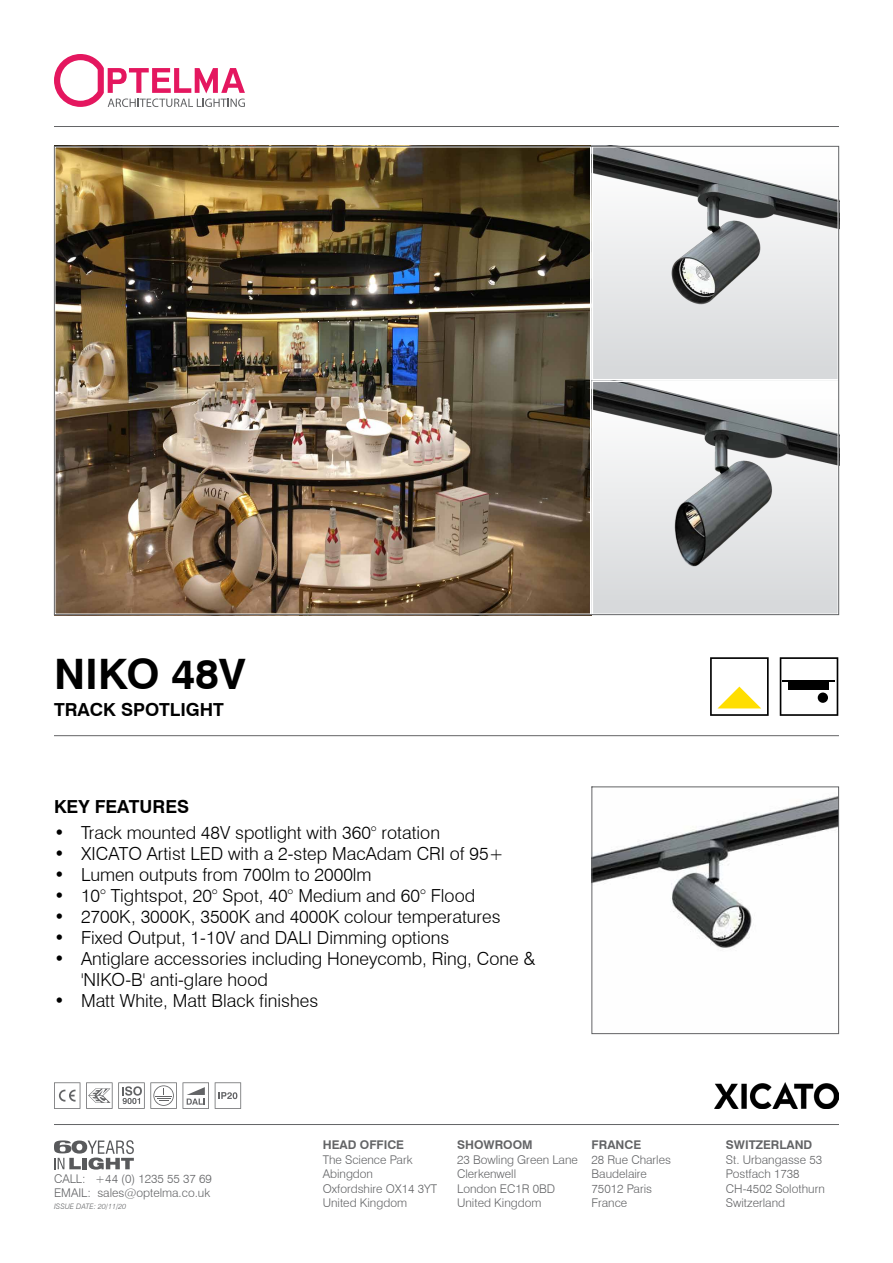
<style>
.page{position:relative;width:893px;height:1263px;background:#fff}
.page>*{position:absolute;margin:0;border:0;box-sizing:border-box;transform-origin:0 0}
.t1{font:700 42px "Swiss 721 BT";color:#000}
.t2{font:300 18px/21px "Swiss 721 BT";color:#000}
.t3{font:700 18px "Swiss 721 BT";color:#000}
.t4{font:300 12px/14.4px "Swiss 721 BT";color:#636466}
.t5{font:700 12px "Swiss 721 BT";color:#636466}
.t6{font:italic 300 7.5px "Swiss 721 BT";color:#636466}
</style>
<div class="page">
<svg style="left:54px;top:54px;width:191px;height:53px"></svg>
<hr style="left:54px;top:126px;width:785px;height:1px;background:#636466">
<img style="left:593px;top:796px;width:244px;height:152px">
<img style="left:57px;top:149px;width:531px;height:463px">
<hr style="left:54px;top:735px;width:785px;height:1px;background:#636466">
<div style="left:591px;top:786px;width:248px;height:248px;border:1px solid #636466"></div>
<svg style="left:591px;top:148px;width:245px;height:232px"></svg>
<svg style="left:591px;top:380px;width:245px;height:233px"></svg>
<div style="left:592px;top:146px;width:247px;height:234px;border:2px solid #fff"></div>
<div style="left:592px;top:380px;width:247px;height:235px;border:2px solid #fff"></div>
<svg style="left:780px;top:657px;width:58px;height:59px"></svg>
<div style="left:788px;top:683px;width:41px;height:7px;background:#000"></div>
<div style="left:818px;top:692px;width:10px;height:11px;background:#000;border-radius:50%"></div>
<svg style="left:710px;top:657px;width:59px;height:59px"></svg>
<img style="left:714px;top:1082px;width:125px;height:27px">
<hr style="left:54px;top:1124px;width:785px;height:1px;background:#636466">
<svg style="left:54px;top:1082px;width:26px;height:27px"></svg>
<svg style="left:215px;top:1082px;width:26px;height:27px"></svg>
<svg style="left:183px;top:1082px;width:26px;height:27px"></svg>
<svg style="left:86px;top:1082px;width:91px;height:27px"></svg>
<svg style="left:54px;top:1140px;width:80px;height:29px"></svg>
<h1 class="t1" style="left:54px;top:648px;width:193px">NIKO 48V</h1>
<p class="t3" style="left:54px;top:698px;width:171px">TRACK SPOTLIGHT</p>
<p class="t3" style="left:54px;top:795px;width:137px">KEY FEATURES</p>
<p class="t2" style="left:54px;top:822px;width:388px">• Track mounted 48V spotlight with 360° rotation</p>
<p class="t2" style="left:54px;top:843px;width:451px">• XICATO Artist LED with a 2-step MacAdam CRI of 95+</p>
<p class="t2" style="left:54px;top:864px;width:319px">• Lumen outputs from 700lm to 2000lm</p>
<p class="t2" style="left:54px;top:885px;width:423px">• 10° Tightspot, 20° Spot, 40° Medium and 60° Flood</p>
<p class="t2" style="left:54px;top:906px;width:448px">• 2700K, 3000K, 3500K and 4000K colour temperatures</p>
<p class="t2" style="left:54px;top:927px;width:397px">• Fixed Output, 1-10V and DALI Dimming options</p>
<p class="t2" style="left:81px;top:948px;width:456px;text-indent:-27px">• Antiglare accessories including Honeycomb, Ring, Cone &amp; 'NIKO-B' anti-glare hood</p>
<p class="t2" style="left:54px;top:990px;width:266px">• Matt White, Matt Black finishes</p>
<p class="t4" style="left:54px;top:1171px;width:159px">CALL: +44 (0) 1235 55 37 69<br>EMAIL: sales@optelma.co.uk</p>
<p class="t6" style="left:54px;top:1202px;width:74px">ISSUE DATE: 20/11/20</p>
<p class="t5" style="left:323px;top:1138px;width:83px">HEAD OFFICE</p>
<p class="t4" style="left:323px;top:1152px;width:116px">The Science Park<br>Abingdon<br>Oxfordshire OX14 3YT<br>United Kingdom</p>
<p class="t5" style="left:457px;top:1138px;width:77px">SHOWROOM</p>
<p class="t4" style="left:457px;top:1152px;width:122px">23 Bowling Green Lane<br>Clerkenwell<br>London EC1R 0BD<br>United Kingdom</p>
<p class="t5" style="left:592px;top:1138px;width:51px">FRANCE</p>
<p class="t4" style="left:592px;top:1152px;width:81px">28 Rue Charles<br>Baudelaire<br>75012 Paris<br>France</p>
<p class="t5" style="left:726px;top:1138px;width:88px">SWITZERLAND</p>
<p class="t4" style="left:726px;top:1152px;width:100px">St. Urbangasse 53<br>Postfach 1738<br>CH-4502 Solothurn<br>Switzerland</p>
</div>
